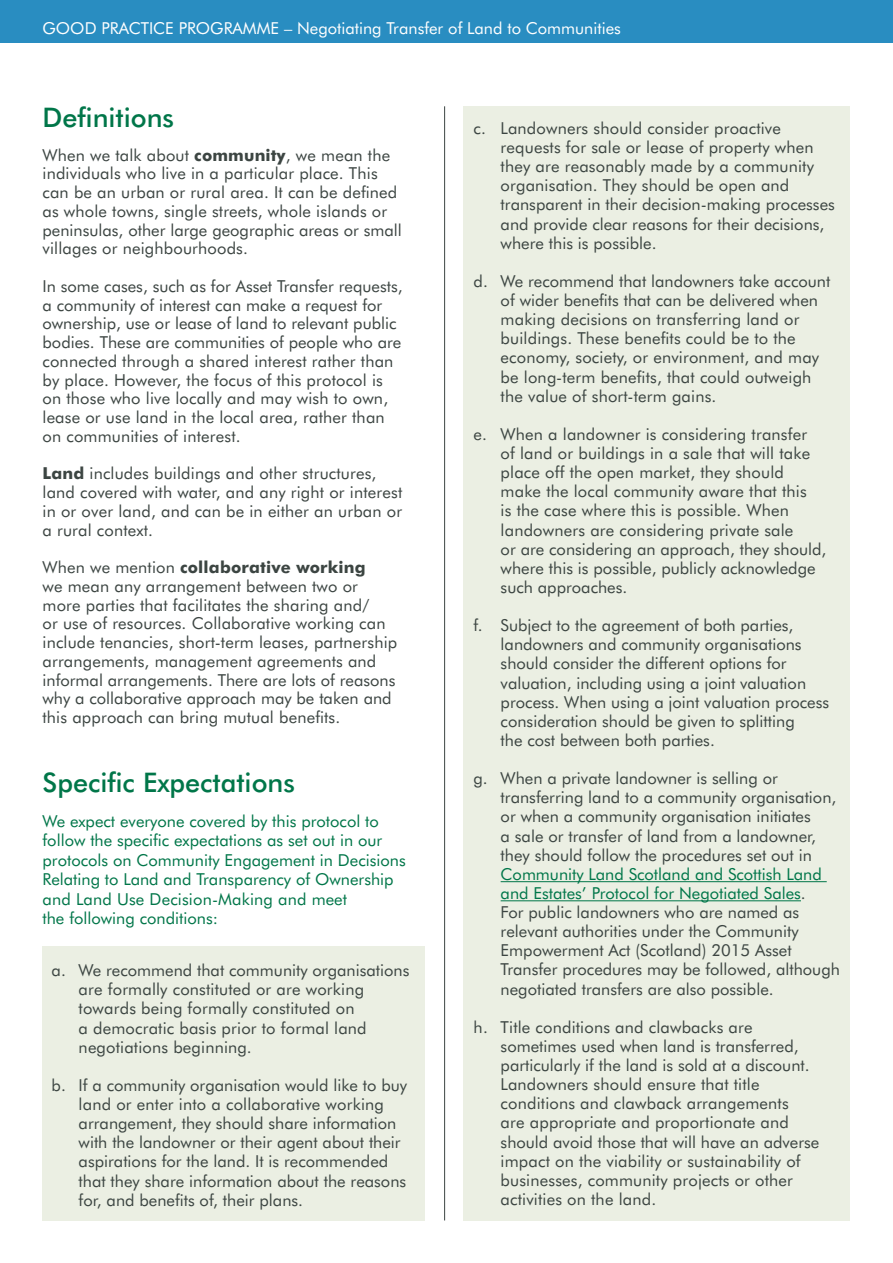
<style>
.page{position:relative;width:893px;height:1263px;background:#fff}
.page>*{position:absolute;margin:0;border:0;box-sizing:border-box;transform-origin:0 0}
.t1{font:500 27px "Futura BT";color:#007649}
.t2{font:16.5px/19px "Futura BT";color:#3c4542}
.t3{font:16.5px/19.5px "Futura BT";color:#007649}
.t4{font:16.5px "Futura BT";color:#fff}
.s1{font-weight:700}
.s2{color:#007649}
</style>
<div class="page">
<div style="left:0;top:0;width:893px;height:43px;background:#298dc1"></div>
<div style="left:43px;top:946px;width:382px;height:274px;background:#ebefe3"></div>
<hr style="left:444px;top:106px;width:1px;height:1114px;background:#3c4542">
<div style="left:463px;top:106px;width:387px;height:1114px;background:#ebefe3"></div>
<hr style="left:501px;top:881px;width:326px;height:1px;background:#007649">
<hr style="left:501px;top:900px;width:300px;height:1px;background:#007649">
<p class="t4" style="left:43px;top:18px;width:580px">GOOD PRACTICE PROGRAMME – Negotiating Transfer of Land to Communities</p>
<h1 class="t1" style="left:43px;top:101px;width:133px">Definitions</h1>
<p class="t2" style="left:43px;top:145px;width:361px">When we talk about <span class="s1">community</span>, we mean the individuals who live in a particular place. This can be an urban or rural area. It can be defined as whole towns, single streets, whole islands or peninsulas, other large geographic areas or small villages or neighbourhoods.</p>
<p class="t2" style="left:43px;top:277px;width:362px">In some cases, such as for Asset Transfer requests, a community of interest can make a request for ownership, use or lease of land to relevant public bodies. These are communities of people who are connected through a shared interest rather than by place. However, the focus of this protocol is on those who live locally and may wish to own, lease or use land in the local area, rather than on communities of interest.</p>
<p class="t2" style="left:43px;top:464px;width:361px"><span class="s1">Land</span> includes buildings and other structures, land covered with water, and any right or interest in or over land, and can be in either an urban or a rural context.</p>
<p class="t2" style="left:43px;top:558px;width:356px">When we mention <span class="s1">collaborative working<br></span>we mean any arrangement between two or more parties that facilitates the sharing and/<br>or use of resources. Collaborative working can include tenancies, short-term leases, partnership arrangements, management agreements and informal arrangements. There are lots of reasons why a collaborative approach may be taken and this approach can bring mutual benefits.</p>
<h1 class="t1" style="left:43px;top:766px;width:254px">Specific Expectations</h1>
<p class="t3" style="left:43px;top:811px;width:365px">We expect everyone covered by this protocol to follow the specific expectations as set out in our protocols on Community Engagement in Decisions Relating to Land and Transparency of Ownership and Land Use Decision-Making and meet<br>the following conditions:</p>
<p class="t2" style="left:79px;top:961px;width:332px;text-indent:-27px">a. We recommend that community organisations are formally constituted or are working towards being formally constituted on<br>a democratic basis prior to formal land negotiations beginning.</p>
<p class="t2" style="left:79px;top:1075px;width:330px;text-indent:-27px">b. If a community organisation would like to buy land or enter into a collaborative working arrangement, they should share information with the landowner or their agent about their aspirations for the land. It is recommended that they share information about the reasons for, and benefits of, their plans.</p>
<p class="t2" style="left:501px;top:118px;width:336px;text-indent:-27px">c. Landowners should consider proactive requests for sale or lease of property when they are reasonably made by a community organisation. They should be open and transparent in their decision-making processes and provide clear reasons for their decisions, where this is possible.</p>
<p class="t2" style="left:501px;top:271px;width:331px;text-indent:-27px">d. We recommend that landowners take account of wider benefits that can be delivered when making decisions on transferring land or buildings. These benefits could be to the economy, society, or environment, and may be long-term benefits, that could outweigh the value of short-term gains.</p>
<p class="t2" style="left:501px;top:424px;width:327px;text-indent:-27px">e. When a landowner is considering transfer<br>of land or buildings in a sale that will take place off the open market, they should make the local community aware that this<br>is the case where this is possible. When landowners are considering private sale<br>or are considering an approach, they should, where this is possible, publicly acknowledge such approaches.</p>
<p class="t2" style="left:501px;top:616px;width:330px;text-indent:-27px">f. Subject to the agreement of both parties, landowners and community organisations should consider the different options for valuation, including using a joint valuation process. When using a joint valuation process consideration should be given to splitting<br>the cost between both parties.</p>
<p class="t2" style="left:501px;top:769px;width:337px;text-indent:-27px">g. When a private landowner is selling or transferring land to a community organisation, or when a community organisation initiates<br>a sale or transfer of land from a landowner, they should follow the procedures set out in</p>
<p class="t2" style="left:501px;top:864px;width:341px"><span class="s2">Community Land Scotland and Scottish Land and Estates’ Protocol for Negotiated Sales</span>.<br>For public landowners who are named as relevant authorities under the Community Empowerment Act (Scotland) 2015 Asset Transfer procedures may be followed, although negotiated transfers are also possible.</p>
<p class="t2" style="left:501px;top:1017px;width:320px;text-indent:-27px">h. Title conditions and clawbacks are sometimes used when land is transferred, particularly if the land is sold at a discount.<br>Landowners should ensure that title conditions and clawback arrangements<br>are appropriate and proportionate and should avoid those that will have an adverse impact on the viability or sustainability of businesses, community projects or other activities on the land.</p>
</div>
